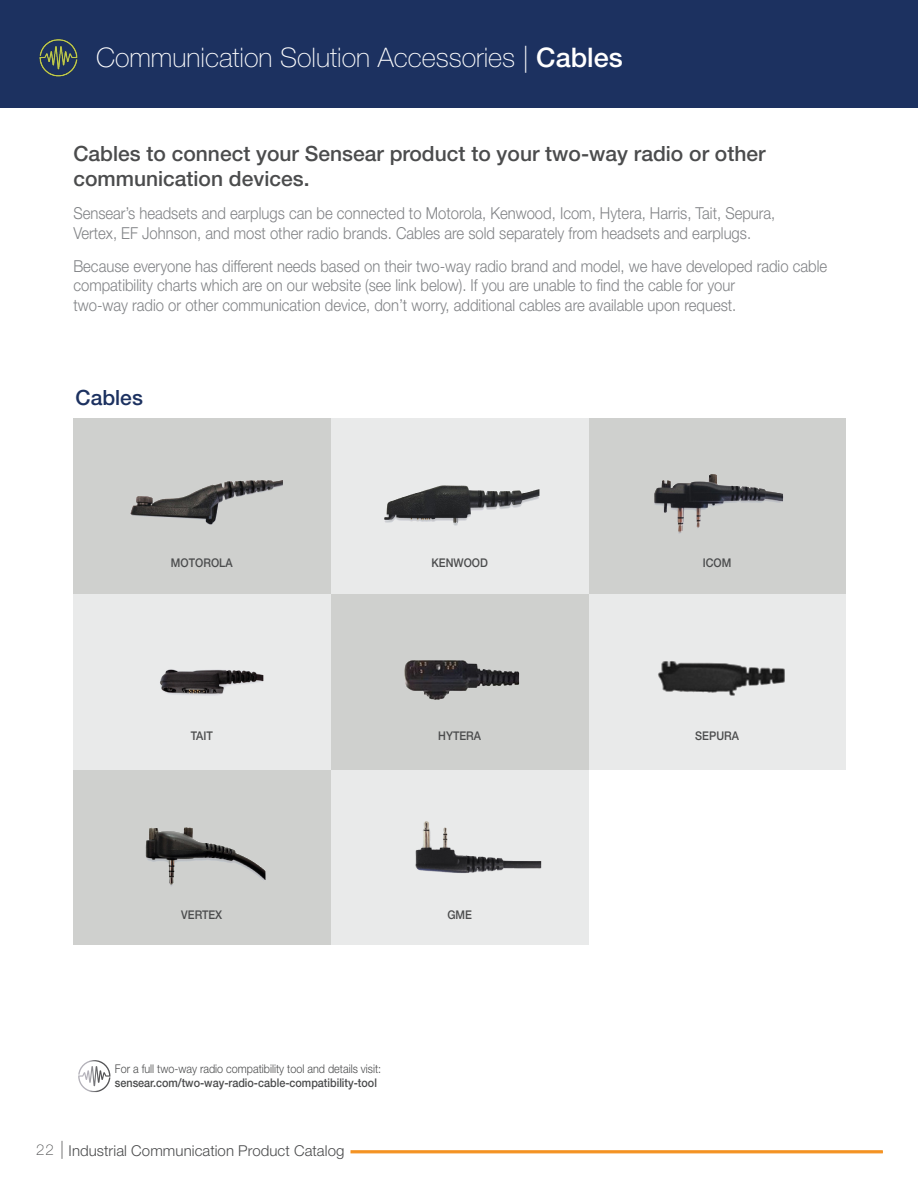
<style>
.page{position:relative;width:918px;height:1188px;background:#fff}
.page>*{position:absolute;margin:0;border:0;box-sizing:border-box;transform-origin:0 0}
.t1{font:100 27px "Helvetica Neue";color:#fff}
.t2{font:500 21px/25.2px "Helvetica Neue";color:#4b4c4d}
.t3{font:500 21px "Helvetica Neue";color:#1c3160}
.t4{font:300 16.5px/19.5px "Helvetica Neue";color:#818386;scale:.9 1}
.t5{font:300 15px "Helvetica Neue";letter-spacing:.005em;color:#4b4c4d}
.t6{font:500 12px "Helvetica Neue";color:#4b4c4d;scale:.9 1}
.t7{font:300 12px "Helvetica Neue";color:#4b4c4d;scale:.9 1}
.s1{font-weight:500}
.s2{font-weight:100}
.s3{font-weight:100;font-size:18px}
</style>
<div class="page">
<div style="left:351px;top:1150px;width:532px;height:3px;background:#f49221;border:1px solid #f49221"></div>
<div style="left:0;top:0;width:918px;height:108px;background:#1c3160"></div>
<div style="left:74px;top:418px;width:257px;height:176px;background:#cfd0ce"></div>
<div style="left:74px;top:769px;width:257px;height:176px;background:#cfd0ce"></div>
<div style="left:589px;top:418px;width:257px;height:176px;background:#cfd0ce"></div>
<div style="left:331px;top:418px;width:257px;height:176px;background:#e9eaea"></div>
<div style="left:331px;top:769px;width:257px;height:176px;background:#e9eaea"></div>
<div style="left:74px;top:594px;width:257px;height:175px;background:#e9eaea"></div>
<div style="left:589px;top:594px;width:257px;height:175px;background:#e9eaea"></div>
<div style="left:331px;top:594px;width:257px;height:175px;background:#cfd0ce"></div>
<img style="left:130px;top:464px;width:459px;height:77px">
<img style="left:654px;top:474px;width:130px;height:60px">
<img style="left:160px;top:669px;width:104px;height:26px">
<img style="left:404px;top:660px;width:116px;height:40px">
<img style="left:658px;top:661px;width:127px;height:35px">
<img style="left:145px;top:827px;width:121px;height:59px">
<img style="left:415px;top:821px;width:127px;height:52px">
<img style="left:39px;top:39px;width:39px;height:38px">
<svg style="left:78px;top:1060px;width:32px;height:32px"></svg>
<p class="t1" style="left:96px;top:42px;width:528px">Communication Solution Accessories | <span class="s1">Cables</span></p>
<p class="t2" style="left:73px;top:141px;width:694px">Cables to connect your Sensear product to your two-way radio or other communication devices.</p>
<p class="t4" style="left:73px;top:203px;width:782px">Sensear’s headsets and earplugs can be connected to Motorola, Kenwood, Icom, Hytera, Harris, Tait, Sepura,<br>Vertex, EF Johnson, and most other radio brands. Cables are sold separately from headsets and earplugs.</p>
<p class="t4" style="left:73px;top:256px;width:839px">Because everyone has different needs based on their two-way radio brand and model, we have developed radio cable compatibility charts which are on our website (see link below). If you are unable to find the cable for your<br>two-way radio or other communication device, don’t worry, additional cables are available upon request.</p>
<p class="t3" style="left:76px;top:385px;width:69px">Cables</p>
<p class="t6" style="left:171px;top:556px;width:70px">MOTOROLA</p>
<p class="t6" style="left:431px;top:556px;width:64px">KENWOOD</p>
<p class="t6" style="left:703px;top:556px;width:33px">ICOM</p>
<p class="t6" style="left:191px;top:729px;width:26px">TAIT</p>
<p class="t6" style="left:438px;top:729px;width:49px">HYTERA</p>
<p class="t6" style="left:695px;top:729px;width:50px">SEPURA</p>
<p class="t6" style="left:181px;top:908px;width:47px">VERTEX</p>
<p class="t6" style="left:447px;top:908px;width:29px">GME</p>
<p class="t7" style="left:115px;top:1061px;width:298px">For a full two-way radio compatibility tool and details visit:</p>
<p class="t6" style="left:115px;top:1076px;width:293px">sensear.com/two-way-radio-cable-compatibility-tool</p>
<p class="t5" style="left:36px;top:1141px;width:310px"><span class="s2">22</span> <span class="s3">|</span> Industrial Communication Product Catalog</p>
</div>
